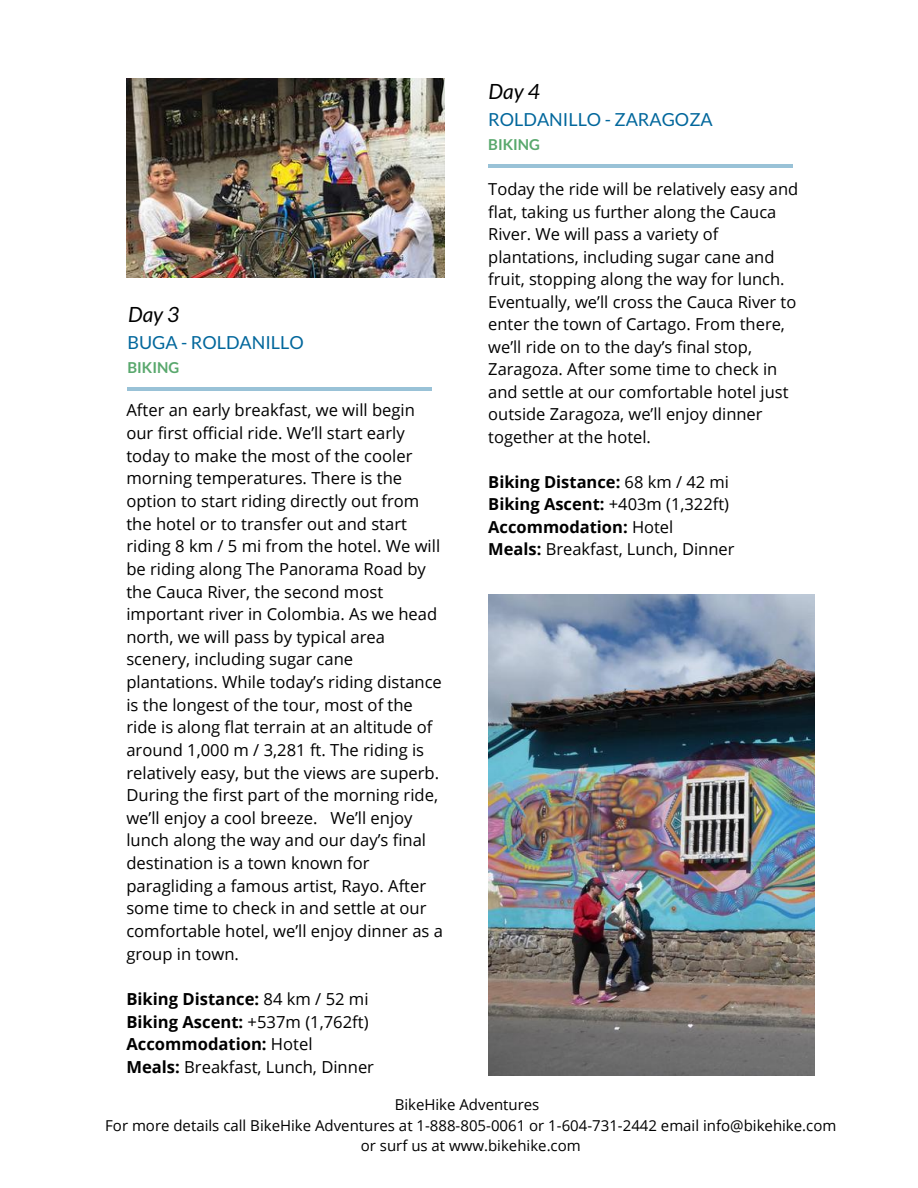
<style>
.page{position:relative;width:918px;height:1188px;background:#fff}
.page>*{position:absolute;margin:0;border:0;box-sizing:border-box;transform-origin:0 0}
.t1{font:italic 21px "Lato";color:#000}
.t2{font:18px "Lato";color:#02679c}
.t3{font:16.65px/22.6px "Open Sans";color:#000}
.t4{font:16.5px/22.5px "Open Sans";color:#000}
.t5{font:15px/20.2px "Open Sans";color:#000;text-align:center}
.t6{font:700 15px "Lato";color:#59a86d}
.s1{font-weight:700}
</style>
<div class="page">
<hr style="left:127px;top:387px;width:305px;height:3px;background:#02679c">
<hr style="left:488px;top:164px;width:305px;height:3px;background:#02679c">
<img style="left:126px;top:78px;width:319px;height:199px">
<img style="left:488px;top:594px;width:327px;height:482px">
<p class="t1" style="left:489px;top:78px;width:53px">Day 4</p>
<p class="t2" style="left:488px;top:108px;width:226px">ROLDANILLO - ZARAGOZA</p>
<p class="t6" style="left:488px;top:135px;width:53px">BIKING</p>
<p class="t4" style="left:488px;top:178px;width:312px">Today the ride will be relatively easy and flat, taking us further along the Cauca River. We will pass a variety of plantations, including sugar cane and fruit, stopping along the way for lunch.<br>Eventually, we’ll cross the Cauca River to enter the town of Cartago. From there, we’ll ride on to the day’s final stop, Zaragoza. After some time to check in and settle at our comfortable hotel just outside Zaragoza, we’ll enjoy dinner together at the hotel.</p>
<p class="t4" style="left:488px;top:470px;width:248px"><span class="s1">Biking Distance:</span> 68 km / 42 mi<br><span class="s1">Biking Ascent:</span> +403m (1,322ft)<br><span class="s1">Accommodation:</span> Hotel<br><span class="s1">Meals:</span> Breakfast, Lunch, Dinner</p>
<p class="t1" style="left:128px;top:301px;width:53px">Day 3</p>
<p class="t2" style="left:127px;top:331px;width:178px">BUGA - ROLDANILLO</p>
<p class="t6" style="left:127px;top:358px;width:53px">BIKING</p>
<p class="t3" style="left:126px;top:399px;width:318px">After an early breakfast, we will begin our first official ride. We’ll start early today to make the most of the cooler morning temperatures. There is the option to start riding directly out from the hotel or to transfer out and start riding 8 km / 5 mi from the hotel. We will be riding along The Panorama Road by the Cauca River, the second most important river in Colombia. As we head north, we will pass by typical area scenery, including sugar cane plantations. While today’s riding distance is the longest of the tour, most of the ride is along flat terrain at an altitude of around 1,000 m / 3,281 ft. The riding is relatively easy, but the views are superb.<br>During the first part of the morning ride, we’ll enjoy a cool breeze. We’ll enjoy lunch along the way and our day’s final destination is a town known for paragliding a famous artist, Rayo. After some time to check in and settle at our comfortable hotel, we’ll enjoy dinner as a group in town.</p>
<p class="t3" style="left:126px;top:987px;width:249px"><span class="s1">Biking Distance:</span> 84 km / 52 mi<br><span class="s1">Biking Ascent:</span> +537m (1,762ft)<br><span class="s1">Accommodation:</span> Hotel<br><span class="s1">Meals:</span> Breakfast, Lunch, Dinner</p>
<p class="t5" style="left:105px;top:1095px;width:733px">BikeHike Adventures<br>For more details call BikeHike Adventures at 1-888-805-0061 or 1-604-731-2442 email info@bikehike.com or surf us at www.bikehike.com</p>
</div>
